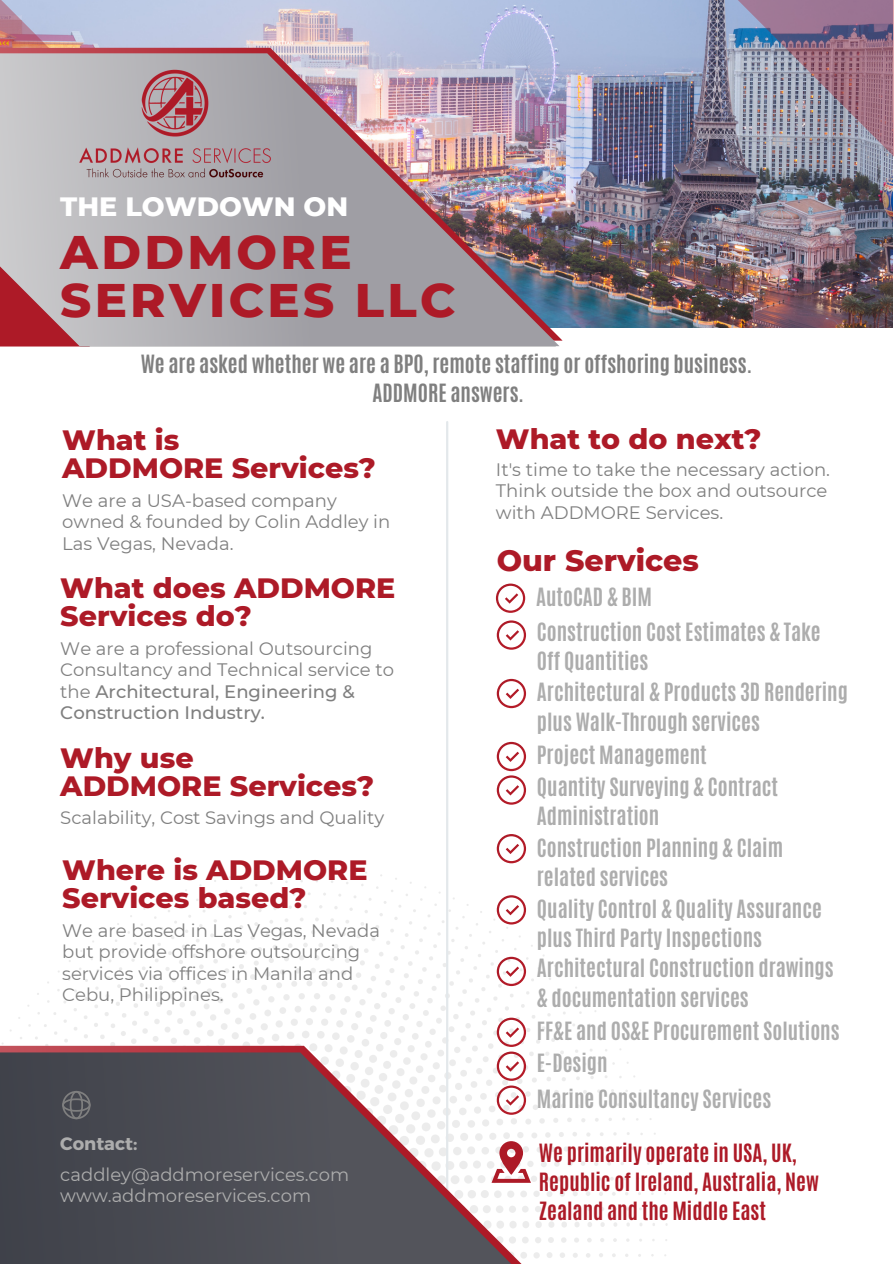
<style>
.page{position:relative;width:894px;height:1264px;background:#fff}
.page>*{position:absolute;margin:0;border:0;box-sizing:border-box;transform-origin:0 0}
.t1{font:800 48px/47.2px "Montserrat";letter-spacing:.07em;color:#ad1a27}
.t2{font:800 30px "Montserrat";color:#ad1a27}
.t3{font:800 28.5px/28.2px "Montserrat";color:#ad1a27}
.t4{font:800 27px "Montserrat";color:#fff}
.t5{font:700 21px/29.2px "Antonio";color:#adadad}
.t6{font:700 21px/29.2px "Antonio";color:#ad1a27}
.t7{font:700 21px "Antonio";color:#7f7f7f}
.t8{font:18px/21.5px "Montserrat";color:#7f7f7f}
.t9{font:18px "Montserrat";color:#adadad}
.t10{font:700 18px "Montserrat";color:#adadad}
.s1{font-weight:500}
</style>
<div class="page">
<svg style="left:2px;top:867px;width:665px;height:389px"></svg>
<hr style="left:446px;top:422px;width:2px;height:841px;background:#e3e8eb">
<img style="left:239px;top:0;width:653px;height:328px">
<svg style="left:0;top:0;width:239px;height:48px;background:#bcb3c8"></svg>
<img style="left:567px;top:0;width:326px;height:282px">
<svg style="left:0;top:1045px;width:654px;height:211px"></svg>
<svg style="left:0;top:1052px;width:650px;height:211px"></svg>
<svg style="left:496px;top:583px;width:29px;height:30px"></svg>
<svg style="left:496px;top:620px;width:30px;height:29px"></svg>
<svg style="left:496px;top:679px;width:30px;height:29px"></svg>
<svg style="left:62px;top:1090px;width:28px;height:29px"></svg>
<img style="left:0;top:53px;width:559px;height:293px">
<img style="left:62px;top:12px;width:225px;height:225px">
<svg style="left:496px;top:742px;width:30px;height:62px"></svg>
<svg style="left:496px;top:834px;width:30px;height:29px"></svg>
<svg style="left:496px;top:895px;width:30px;height:29px"></svg>
<svg style="left:496px;top:956px;width:30px;height:30px"></svg>
<svg style="left:496px;top:1017px;width:30px;height:97px"></svg>
<svg style="left:491px;top:1141px;width:40px;height:41px"></svg>
<p class="t4" style="left:60px;top:190px;width:289px">THE LOWDOWN ON</p>
<p class="t1" style="left:60px;top:228px;width:396px">ADDMORE<br>SERVICES LLC</p>
<p class="t7" style="left:141px;top:348px;width:613px">We are asked whether we are a BPO, remote staffing or offshoring business.</p>
<p class="t7" style="left:372px;top:378px;width:153px">ADDMORE answers.</p>
<p class="t3" style="left:62px;top:426px;width:119px">What is</p>
<p class="t3" style="left:62px;top:454px;width:315px">ADDMORE Services?</p>
<p class="t8" style="left:62px;top:490px;width:329px">We are a USA-based company owned &amp; founded by Colin Addley in<br>Las Vegas, Nevada.</p>
<p class="t3" style="left:60px;top:573px;width:336px">What does ADDMORE<br>Services do?</p>
<p class="t8" style="left:60px;top:637px;width:335px">We are a professional Outsourcing<br>Consultancy and Technical service to the <span class="s1">Architectural, Engineering &amp;<br>Construction Industry.</span></p>
<p class="t3" style="left:60px;top:744px;width:135px">Why use</p>
<p class="t3" style="left:60px;top:772px;width:315px">ADDMORE Services?</p>
<p class="t8" style="left:60px;top:807px;width:325px">Scalability, Cost Savings and Quality</p>
<p class="t3" style="left:62px;top:855px;width:307px">Where is ADDMORE<br>Services based?</p>
<p class="t8" style="left:62px;top:919px;width:319px">We are based in Las Vegas, Nevada but provide offshore outsourcing services via offices in Manila and<br>Cebu, Philippines.</p>
<p class="t10" style="left:60px;top:1131px;width:78px">Contact:</p>
<p class="t9" style="left:60px;top:1163px;width:290px">caddley@addmoreservices.com</p>
<p class="t9" style="left:60px;top:1184px;width:252px">www.addmoreservices.com</p>
<p class="t3" style="left:496px;top:424px;width:267px">What to do next?</p>
<p class="t8" style="left:496px;top:458px;width:335px">It's time to take the necessary action.<br>Think outside the box and outsource with ADDMORE Services.</p>
<p class="t2" style="left:496px;top:541px;width:203px">Our Services</p>
<p class="t5" style="left:536px;top:582px;width:117px">AutoCAD &amp; BIM</p>
<p class="t5" style="left:536px;top:617px;width:285px">Construction Cost Estimates &amp; Take<br>Off Quantities</p>
<p class="t5" style="left:536px;top:678px;width:312px">Architectural &amp; Products 3D Rendering plus Walk-Through services</p>
<p class="t5" style="left:536px;top:741px;width:171px">Project Management</p>
<p class="t5" style="left:536px;top:772px;width:243px">Quantity Surveying &amp; Contract<br>Administration</p>
<p class="t5" style="left:536px;top:833px;width:248px">Construction Planning &amp; Claim related services</p>
<p class="t5" style="left:536px;top:894px;width:286px">Quality Control &amp; Quality Assurance plus Third Party Inspections</p>
<p class="t5" style="left:536px;top:953px;width:298px">Architectural Construction drawings &amp; documentation services</p>
<p class="t5" style="left:536px;top:1016px;width:304px">FF&amp;E and OS&amp;E Procurement Solutions</p>
<p class="t5" style="left:536px;top:1048px;width:72px">E-Design</p>
<p class="t5" style="left:536px;top:1084px;width:236px">Marine Consultancy Services</p>
<p class="t6" style="left:538px;top:1138px;width:281px">We primarily operate in USA, UK,<br>Republic of Ireland, Australia, New<br>Zealand and the Middle East</p>
</div>
